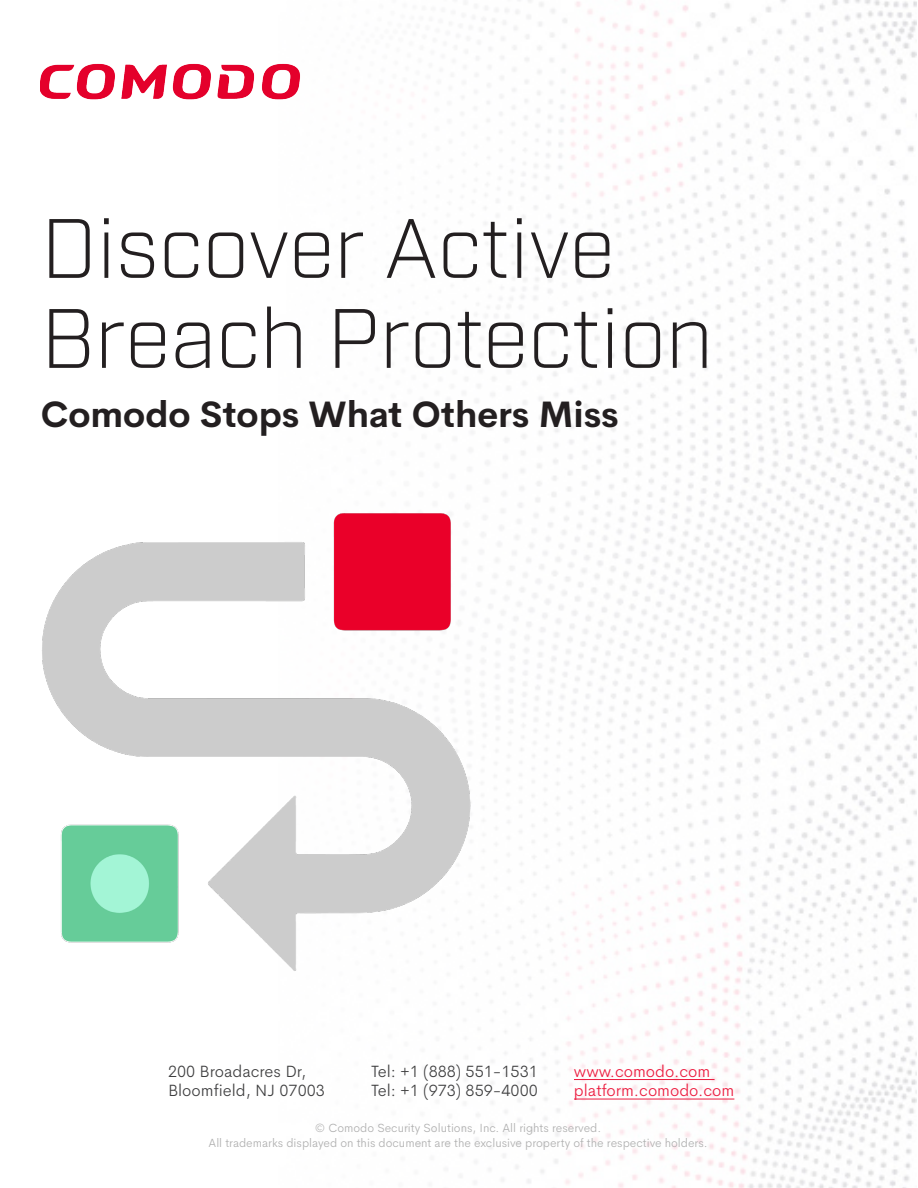
<style>
.page{position:relative;width:918px;height:1188px;background:#fff}
.page>*{position:absolute;margin:0;border:0;box-sizing:border-box;transform-origin:0 0}
.t1{font:300 84px/90px "Industry";color:#231f20}
.t2{font:700 36px "Cerebri Sans";color:#231f20}
.t3{font:300 16.5px/19.5px "Cerebri Sans";color:#3e3e3f}
.t4{font:300 16.5px/19.5px "Cerebri Sans";color:#ec1a3e}
.t5{font:300 12px "Cerebri Sans";color:#afafaf}
</style>
<div class="page">
<img style="left:460px;top:0;width:457px;height:1188px">
<img style="left:41px;top:63px;width:259px;height:37px">
<hr style="left:574px;top:1079px;width:141px;height:1px;background:#ec1a3e">
<hr style="left:574px;top:1099px;width:160px;height:1px;background:#ec1a3e">
<img style="left:42px;top:504px;width:480px;height:476px">
<p class="t1" style="left:41px;top:204px;width:674px">Discover Active<br>Breach Protection</p>
<p class="t2" style="left:41px;top:385px;width:579px">Comodo Stops What Others Miss</p>
<p class="t3" style="left:168px;top:1060px;width:158px">200 Broadacres Dr,<br>Bloomfield, NJ 07003</p>
<p class="t3" style="left:371px;top:1060px;width:168px">Tel: +1 (888) 551-1531<br>Tel: +1 (973) 859-4000</p>
<p class="t4" style="left:574px;top:1060px;width:162px">www.comodo.com platform.comodo.com</p>
<p class="t5" style="left:315px;top:1119px;width:288px">© Comodo Security Solutions, Inc. All rights reserved.</p>
<p class="t5" style="left:209px;top:1133px;width:501px">All trademarks displayed on this document are the exclusive property of the respective holders.</p>
</div>
